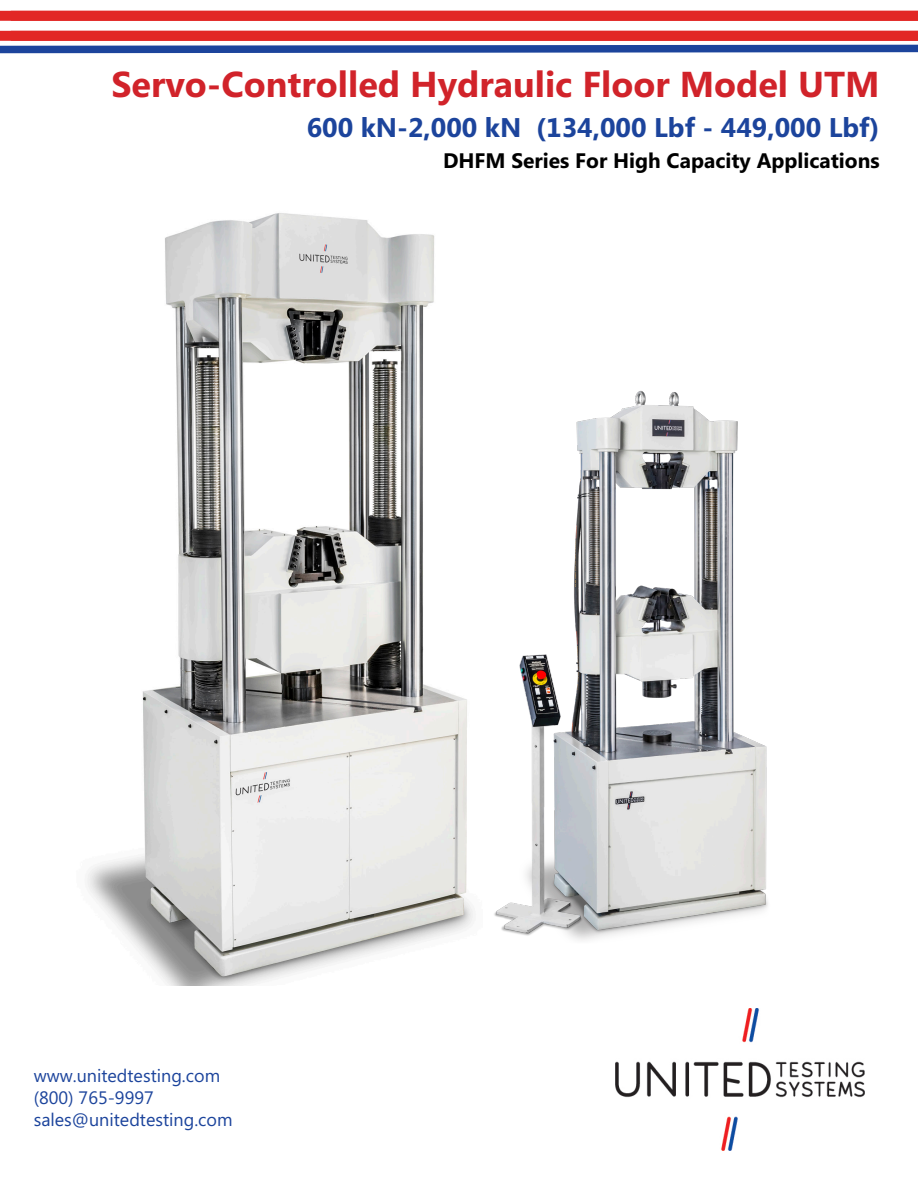
<style>
.page{position:relative;width:918px;height:1188px;background:#fff}
.page>*{position:absolute;margin:0;border:0;box-sizing:border-box;transform-origin:0 0}
.t1{font:700 36px "Microsoft Phags Pa";color:#d1232a}
.t2{font:700 27px "Microsoft Phags Pa";color:#1c449c}
.t3{font:700 21px "Microsoft Phags Pa";color:#000}
.t4{font:18px/21.6px "Microsoft Phags Pa";color:#1c449c}
</style>
<div class="page">
<svg style="left:0;top:44px;width:918px;height:10px"></svg>
<img style="left:616px;top:1009px;width:248px;height:141px">
<img style="left:87px;top:213px;width:372px;height:772px">
<img style="left:459px;top:390px;width:309px;height:551px">
<div style="left:11px;top:11px;width:907px;height:10px;background:#e22725"></div>
<div style="left:11px;top:31px;width:907px;height:10px;background:#e22725"></div>
<h1 class="t1" style="left:111px;top:58px;width:770px">Servo-Controlled Hydraulic Floor Model UTM</h1>
<h2 class="t2" style="left:307px;top:108px;width:574px">600 kN-2,000 kN (134,000 Lbf - 449,000 Lbf)</h2>
<p class="t3" style="left:443px;top:146px;width:438px">DHFM Series For High Capacity Applications</p>
<p class="t4" style="left:34px;top:1064px;width:200px">www.unitedtesting.com (800) 765-9997 sales@unitedtesting.com</p>
</div>
